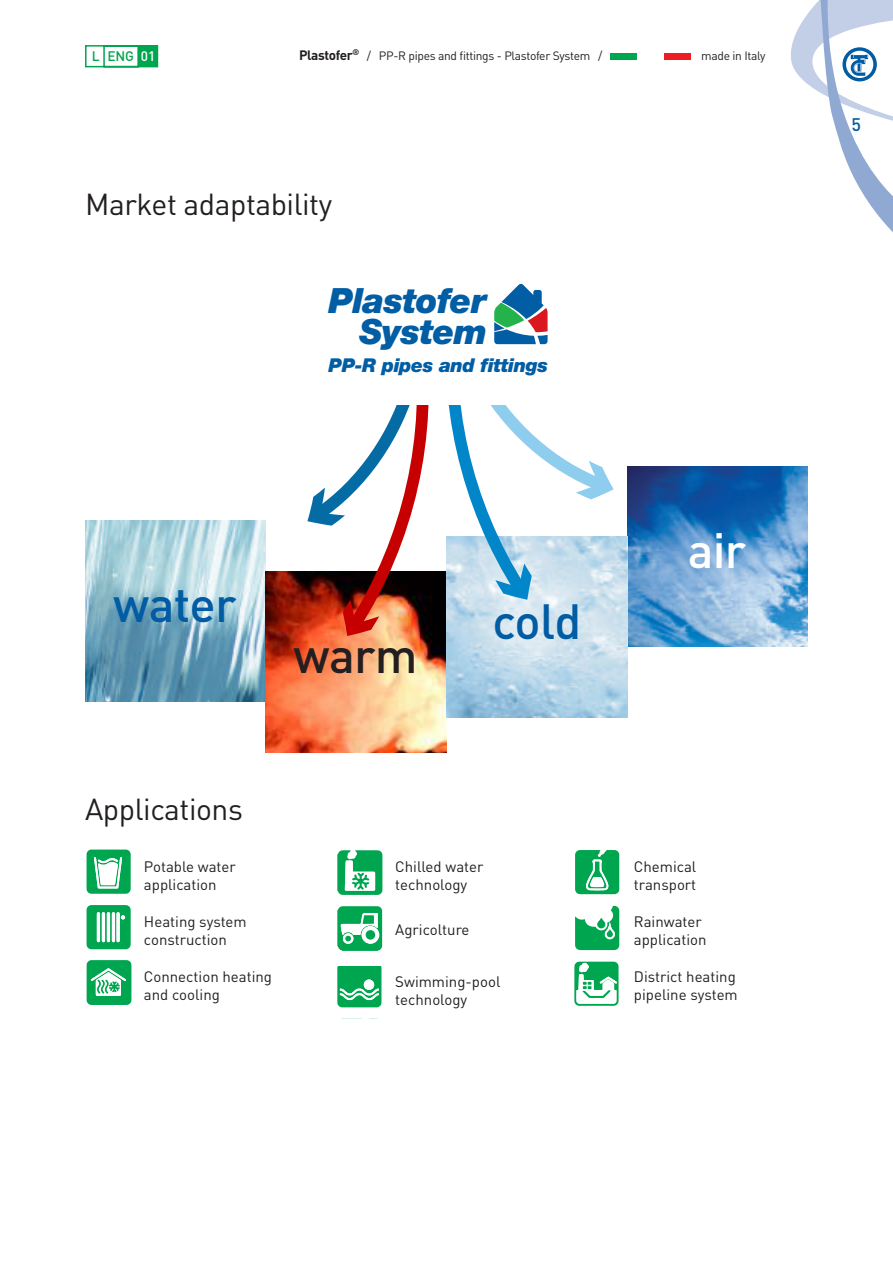
<style>
.page{position:relative;width:893px;height:1263px;background:#fff}
.page>*{position:absolute;margin:0;border:0;box-sizing:border-box;transform-origin:0 0}
.t1{font:500 48.75px "DIN";letter-spacing:-.015em;color:#015ca3}
.t2{font:500 48.75px "DIN";color:#231f20}
.t3{font:500 48.75px "DIN";color:#fff}
.t4{font:italic 900 34.8px/31.3px "Helvetica Neue LT Std";letter-spacing:-.02em;color:#015da4;text-align:right}
.t5{font:30px "DIN";letter-spacing:-.015em;color:#231f20}
.t6{font:italic 900 19.05px "Helvetica Neue LT Std";letter-spacing:-.02em;color:#015da4}
.t7{font:500 18px "DIN";color:#015ca3}
.t8{font:15px/18px "DIN";color:#231f20}
.t9{font:500 13.65px "DIN";color:#00a54f}
.t10{font:12px "DIN";letter-spacing:-.025em;color:#231f20}
.s1{color:#fff}
.s2{font-family:"DIN Pro";font-weight:700;font-size:13.5px}
</style>
<div class="page">
<img style="left:85px;top:520px;width:181px;height:181px">
<img style="left:266px;top:571px;width:180px;height:181px">
<img style="left:627px;top:466px;width:181px;height:181px">
<img style="left:446px;top:537px;width:181px;height:180px">
<div style="left:610px;top:53px;width:27px;height:7px;background:#00a54f"></div>
<div style="left:664px;top:53px;width:27px;height:7px;background:#ee1d23"></div>
<svg style="left:86px;top:849px;width:46px;height:156px"></svg>
<svg style="left:337px;top:850px;width:46px;height:45px"></svg>
<svg style="left:337px;top:906px;width:45px;height:45px"></svg>
<svg style="left:337px;top:966px;width:45px;height:42px;background:#28b36a"></svg>
<div style="left:364px;top:979px;width:10px;height:11px;background:#fff;border-radius:50%"></div>
<svg style="left:574px;top:850px;width:46px;height:156px"></svg>
<svg style="left:85px;top:45px;width:74px;height:23px"></svg>
<div style="left:138px;top:45px;width:20px;height:22px;background:#00a54f"></div>
<svg style="left:307px;top:406px;width:307px;height:230px"></svg>
<svg style="left:494px;top:284px;width:54px;height:60px"></svg>
<svg style="left:791px;top:0;width:102px;height:232px"></svg>
<p class="t9" style="left:92px;top:51px;width:65px">L ENG <span class="s1">01</span></p>
<p class="t10" style="left:299px;top:51px;width:305px"><span class="s2">Plastofer</span><sup>®</sup> / PP-R pipes and fittings - Plastofer System /</p>
<p class="t10" style="left:701px;top:51px;width:66px">made in Italy</p>
<h3 class="t5" style="left:85px;top:193px;width:249px">Market adaptability</h3>
<h2 class="t4" style="left:329px;top:288px;width:160px">Plastofer<br>System</h2>
<p class="t6" style="left:329px;top:359px;width:221px">PP-R pipes and fittings</p>
<h1 class="t1" style="left:113px;top:588px;width:125px">water</h1>
<h3 class="t5" style="left:85px;top:799px;width:159px">Applications</h3>
<h1 class="t2" style="left:294px;top:639px;width:126px">warm</h1>
<h1 class="t1" style="left:492px;top:604px;width:90px">cold</h1>
<h1 class="t3" style="left:688px;top:533px;width:60px">air</h1>
<p class="t8" style="left:144px;top:859px;width:93px">Potable water application</p>
<p class="t8" style="left:634px;top:859px;width:64px">Chemical transport</p>
<p class="t8" style="left:634px;top:914px;width:74px">Rainwater application</p>
<p class="t8" style="left:395px;top:860px;width:90px">Chilled water technology</p>
<p class="t8" style="left:144px;top:914px;width:104px">Heating system construction</p>
<p class="t8" style="left:144px;top:969px;width:130px">Connection heating and cooling</p>
<p class="t8" style="left:395px;top:922px;width:76px">Agricolture</p>
<p class="t8" style="left:634px;top:969px;width:105px">District heating pipeline system</p>
<p class="t8" style="left:395px;top:974px;width:107px">Swimming-pool technology</p>
<p class="t7" style="left:852px;top:118px;width:11px">5</p>
</div>
